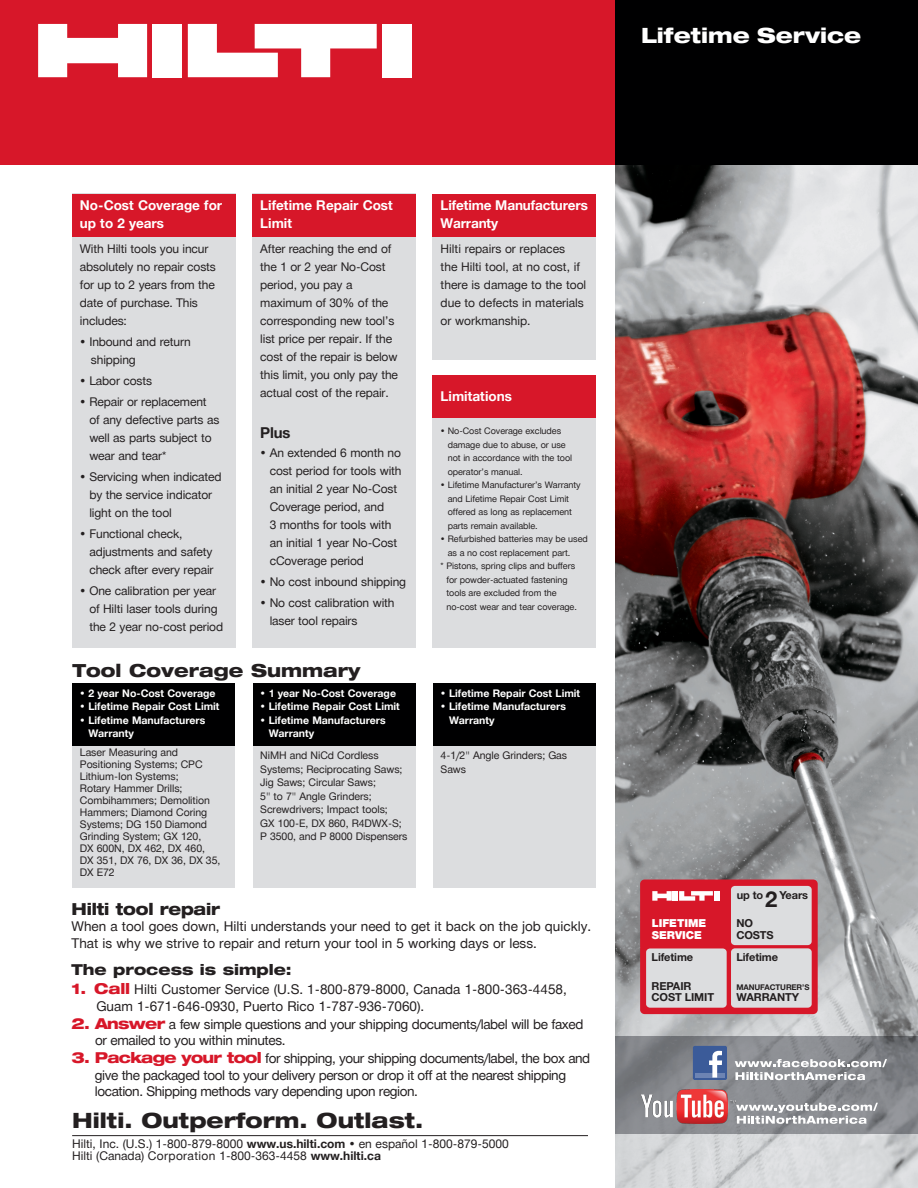
<style>
.page{position:relative;width:918px;height:1188px;background:#fff}
.page>*{position:absolute;margin:0;border:0;box-sizing:border-box;transform-origin:0 0}
.t1{font:700 22.05px "Helvetica Neue";color:#231f20}
.t2{font:800 expanded 21px "Hilti";color:#231f20}
.t3{font:800 expanded 21px "Hilti";color:#fff}
._05_Item_Black_Sub{font:800 expanded 18px "Hilti";color:#231f20}
.Page_1_Head{font:800 expanded 16.5px "Hilti";letter-spacing:-.015em;color:#231f20;scale:.95 1}
.Main_TOC_Category{font:800 expanded 15px "Hilti";color:#231f20}
.Gray_Box_Bold{font:700 15px "Hilti";color:#231f20}
.Body_10_13{font:13.5px/16.5px "Hilti";letter-spacing:-.025em;color:#231f20}
.Body_10_13-2{font:13.5px/16.5px "Hilti";color:#231f20}
.Gray_Box_Bold-2{font:700 13.5px/18px "Hilti";color:#fff}
.Gray_Box_Body{font:12px/18px "Hilti";letter-spacing:-.01em;color:#231f20}
.t4{font:700 10.95px/11.4px "Helvetica Neue";letter-spacing:-.01em;color:#231f20}
.t5{font:900 10.95px/11.4px "Helvetica Neue";color:#fff}
._05_Footnote{font:10.5px/12px "Hilti";letter-spacing:-.005em;color:#231f20}
.Gray_Box_Bold-3{font:700 10.5px/13.5px "Hilti";color:#fff}
._05_Footnote-2{font:9px/13.5px "Hilti";letter-spacing:-.005em;color:#231f20}
.t6{font:700 7.8px "Helvetica Neue";letter-spacing:-.01em;color:#231f20}
.s1{font-weight:800;font-stretch:expanded;font-size:15px;color:#d71729}
.s2{font-weight:700}
</style>
<div class="page">
<img style="left:615px;top:164px;width:303px;height:1024px">
<svg style="left:615px;top:1036px;width:303px;height:98px;background:#838589"></svg>
<div style="left:0;top:0;width:918px;height:164px;background:#d71729"></div>
<div style="left:153px;top:24px;width:29px;height:53px;background:#fff"></div>
<div style="left:383px;top:24px;width:29px;height:53px;background:#fff"></div>
<svg style="left:38px;top:24px;width:109px;height:53px"></svg>
<svg style="left:188px;top:24px;width:189px;height:53px"></svg>
<div style="left:615px;top:0;width:303px;height:164px;background:#000001"></div>
<hr style="left:72px;top:1135px;width:516px;height:1px;background:#231f20">
<div style="left:640px;top:880px;width:178px;height:134px;background:#d71729;border-radius:4px"></div>
<div style="left:646px;top:948px;width:81px;height:60px;background:#dcdddf;border-radius:4px"></div>
<div style="left:731px;top:948px;width:81px;height:60px;background:#dcdddf;border-radius:4px"></div>
<div style="left:731px;top:886px;width:81px;height:59px;background:#dcdddf;border-radius:4px"></div>
<div style="left:673px;top:891px;width:5px;height:10px;background:#fff"></div>
<div style="left:714px;top:891px;width:5px;height:10px;background:#fff"></div>
<svg style="left:652px;top:891px;width:20px;height:10px"></svg>
<svg style="left:679px;top:891px;width:34px;height:10px"></svg>
<div style="left:432px;top:194px;width:163px;height:165px;background:#dcdddf"></div>
<div style="left:72px;top:194px;width:164px;height:454px;background:#dcdddf"></div>
<div style="left:252px;top:194px;width:164px;height:454px;background:#dcdddf"></div>
<div style="left:432px;top:383px;width:163px;height:265px;background:#dcdddf"></div>
<div style="left:72px;top:194px;width:163px;height:43px;background:#d71729"></div>
<div style="left:252px;top:194px;width:163px;height:43px;background:#d71729"></div>
<div style="left:432px;top:194px;width:163px;height:43px;background:#d71729"></div>
<div style="left:432px;top:376px;width:163px;height:42px;background:#d71729"></div>
<div style="left:72px;top:683px;width:163px;height:205px;background:#dcdddf"></div>
<div style="left:253px;top:683px;width:163px;height:205px;background:#dcdddf"></div>
<div style="left:433px;top:683px;width:162px;height:205px;background:#dcdddf"></div>
<div style="left:72px;top:683px;width:163px;height:62px;background:#000001"></div>
<div style="left:253px;top:683px;width:163px;height:62px;background:#000001"></div>
<div style="left:433px;top:683px;width:162px;height:62px;background:#000001"></div>
<div style="left:693px;top:1046px;width:34px;height:34px;background:#3b5b99;border-radius:2px"></div>
<div style="left:695px;top:1073px;width:30px;height:5px;background:#6d84b3"></div>
<svg style="left:709px;top:1051px;width:13px;height:27px"></svg>
<svg style="left:735px;top:1059px;width:152px;height:21px"></svg>
<img style="left:642px;top:1090px;width:93px;height:34px">
<svg style="left:736px;top:1103px;width:142px;height:21px"></svg>
<p class="t3" style="left:641px;top:22px;width:222px">Lifetime Service</p>
<p class="Gray_Box_Bold-2" style="left:80px;top:195px;width:144px">No-Cost Coverage for up to 2 years</p>
<p class="Gray_Box_Body" style="left:80px;top:239px;width:138px">With Hilti tools you incur absolutely no repair costs for up to 2 years from the date of purchase. This includes:</p>
<p class="Gray_Box_Body" style="left:91px;top:332px;width:101px;text-indent:-11px">• Inbound and return shipping</p>
<p class="Gray_Box_Body" style="left:80px;top:371px;width:74px">• Labor costs</p>
<p class="Gray_Box_Body" style="left:89px;top:392px;width:132px;text-indent:-9px">• Repair or replacement of any defective parts as well as parts subject to wear and tear*</p>
<p class="Gray_Box_Body" style="left:89px;top:467px;width:134px;text-indent:-9px">• Servicing when indicated by the service indicator light on the tool</p>
<p class="Gray_Box_Body" style="left:89px;top:524px;width:126px;text-indent:-9px">• Functional check, adjustments and safety check after every repair</p>
<p class="Gray_Box_Body" style="left:89px;top:581px;width:135px;text-indent:-9px">• One calibration per year of Hilti laser tools during the 2 year no-cost period</p>
<p class="Gray_Box_Bold-2" style="left:260px;top:195px;width:134px">Lifetime Repair Cost<br>Limit</p>
<p class="Gray_Box_Body" style="left:260px;top:239px;width:139px">After reaching the end of the 1 or 2 year No-Cost period, you pay a maximum of 30% of the corresponding new tool’s list price per repair. If the cost of the repair is below this limit, you only pay the actual cost of the repair.</p>
<p class="Gray_Box_Bold" style="left:260px;top:422px;width:32px">Plus</p>
<p class="Gray_Box_Body" style="left:270px;top:443px;width:133px;text-indent:-9px">• An extended 6 month no cost period for tools with an initial 2 year No-Cost<br>Coverage period, and<br>3 months for tools with an initial 1 year No-Cost cCoverage period</p>
<p class="Gray_Box_Body" style="left:260px;top:572px;width:147px">• No cost inbound shipping</p>
<p class="Gray_Box_Body" style="left:270px;top:593px;width:126px;text-indent:-9px">• No cost calibration with laser tool repairs</p>
<p class="_05_Item_Black_Sub" style="left:72px;top:659px;width:289px">Tool Coverage Summary</p>
<p class="Gray_Box_Bold-3" style="left:80px;top:686px;width:137px">• 2 year No-Cost Coverage</p>
<p class="Gray_Box_Bold-3" style="left:80px;top:699px;width:141px">• Lifetime Repair Cost Limit</p>
<p class="Gray_Box_Bold-3" style="left:88px;top:713px;width:118px;text-indent:-8px">• Lifetime Manufacturers<br>Warranty</p>
<p class="_05_Footnote" style="left:80px;top:746px;width:142px">Laser Measuring and<br>Positioning Systems; CPC<br>Lithium-Ion Systems;<br>Rotary Hammer Drills;<br>Combihammers; Demolition<br>Hammers; Diamond Coring<br>Systems; DG 150 Diamond<br>Grinding System; GX 120,<br>DX 600N, DX 462, DX 460,<br>DX 351, DX 76, DX 36, DX 35,<br>DX E72</p>
<p class="Gray_Box_Bold-3" style="left:260px;top:686px;width:137px">• 1 year No-Cost Coverage</p>
<p class="Gray_Box_Bold-3" style="left:260px;top:699px;width:141px">• Lifetime Repair Cost Limit</p>
<p class="Gray_Box_Bold-3" style="left:269px;top:713px;width:118px;text-indent:-8px">• Lifetime Manufacturers<br>Warranty</p>
<p class="_05_Footnote" style="left:260px;top:748px;width:149px;line-height:13.5px">NiMH and NiCd Cordless<br>Systems; Reciprocating Saws;<br>Jig Saws; Circular Saws;<br>5" to 7" Angle Grinders;<br>Screwdrivers; Impact tools;<br>GX 100-E, DX 860, R4DWX-S;<br>P 3500, and P 8000 Dispensers</p>
<p class="Gray_Box_Bold-2" style="left:441px;top:195px;width:149px">Lifetime Manufacturers<br>Warranty</p>
<p class="Gray_Box_Body" style="left:441px;top:239px;width:147px">Hilti repairs or replaces<br>the Hilti tool, at no cost, if there is damage to the tool due to defects in materials or workmanship.</p>
<p class="Gray_Box_Bold-2" style="left:441px;top:387px;width:73px">Limitations</p>
<p class="_05_Footnote-2" style="left:448px;top:424px;width:126px;text-indent:-7px">• No-Cost Coverage excludes damage due to abuse, or use not in accordance with the tool operator’s manual.</p>
<p class="_05_Footnote-2" style="left:448px;top:478px;width:134px;text-indent:-7px">• Lifetime Manufacturer’s Warranty and Lifetime Repair Cost Limit offered as long as replacement parts remain available.</p>
<p class="_05_Footnote-2" style="left:448px;top:532px;width:142px;text-indent:-7px">• Refurbished batteries may be used as a no cost replacement part.</p>
<p class="_05_Footnote-2" style="left:446px;top:559px;width:132px;text-indent:-6px">* Pistons, spring clips and buffers for powder-actuated fastening tools are excluded from the no-cost wear and tear coverage.</p>
<p class="Gray_Box_Bold-3" style="left:441px;top:686px;width:141px">• Lifetime Repair Cost Limit</p>
<p class="Gray_Box_Bold-3" style="left:449px;top:699px;width:118px;text-indent:-8px">• Lifetime Manufacturers<br>Warranty</p>
<p class="_05_Footnote" style="left:441px;top:748px;width:128px;line-height:13.5px">4-1/2" Angle Grinders; Gas<br>Saws</p>
<p class="Page_1_Head" style="left:72px;top:898px;width:158px">Hilti tool repair</p>
<p class="Body_10_13-2" style="left:72px;top:918px;width:521px">When a tool goes down, Hilti understands your need to get it back on the job quickly.<br>That is why we strive to repair and return your tool in 5 working days or less.</p>
<p class="Main_TOC_Category" style="left:72px;top:960px;width:222px">The process is simple:</p>
<p class="Body_10_13-2" style="left:96px;top:981px;width:472px;text-indent:-25px"><span class="s1">1. Call</span> Hilti Customer Service (U.S. 1-800-879-8000, Canada 1-800-363-4458,<br>Guam 1-671-646-0930, Puerto Rico 1-787-936-7060).</p>
<p class="Body_10_13" style="left:95px;top:1015px;width:490px;text-indent:-24px"><span class="s1">2. Answer</span> a few simple questions and your shipping documents/label will be faxed or emailed to you within minutes.</p>
<p class="Body_10_13" style="left:95px;top:1050px;width:497px;text-indent:-23px"><span class="s1">3. Package your tool</span> for shipping, your shipping documents/label, the box and give the packaged tool to your delivery person or drop it off at the nearest shipping location. Shipping methods vary depending upon region.</p>
<p class="t2" style="left:72px;top:1107px;width:353px">Hilti. Outperform. Outlast.</p>
<p class="Gray_Box_Body" style="left:72px;top:1137px;width:438px;line-height:12px">Hilti, Inc. (U.S.) 1-800-879-8000 <span class="s2">www.us.hilti.com</span> • en español 1-800-879-5000<br>Hilti (Canada) Corporation 1-800-363-4458 <span class="s2">www.hilti.ca</span></p>
<p class="t5" style="left:652px;top:918px;width:56px">LIFETIME<br>SERVICE</p>
<p class="t1" style="left:765px;top:885px;width:14px">2</p>
<p class="t4" style="left:737px;top:889px;width:28px">up to</p>
<p class="t4" style="left:779px;top:889px;width:30px">Years</p>
<p class="t4" style="left:736px;top:917px;width:39px">NO<br>COSTS</p>
<p class="t4" style="left:652px;top:952px;width:43px">Lifetime</p>
<p class="t4" style="left:736px;top:952px;width:43px">Lifetime</p>
<p class="t4" style="left:652px;top:980px;width:64px">REPAIR<br>COST LIMIT</p>
<p class="t6" style="left:736px;top:982px;width:75px">MANUFACTURER’S</p>
<p class="t4" style="left:736px;top:991px;width:64px">WARRANTY</p>
</div>
